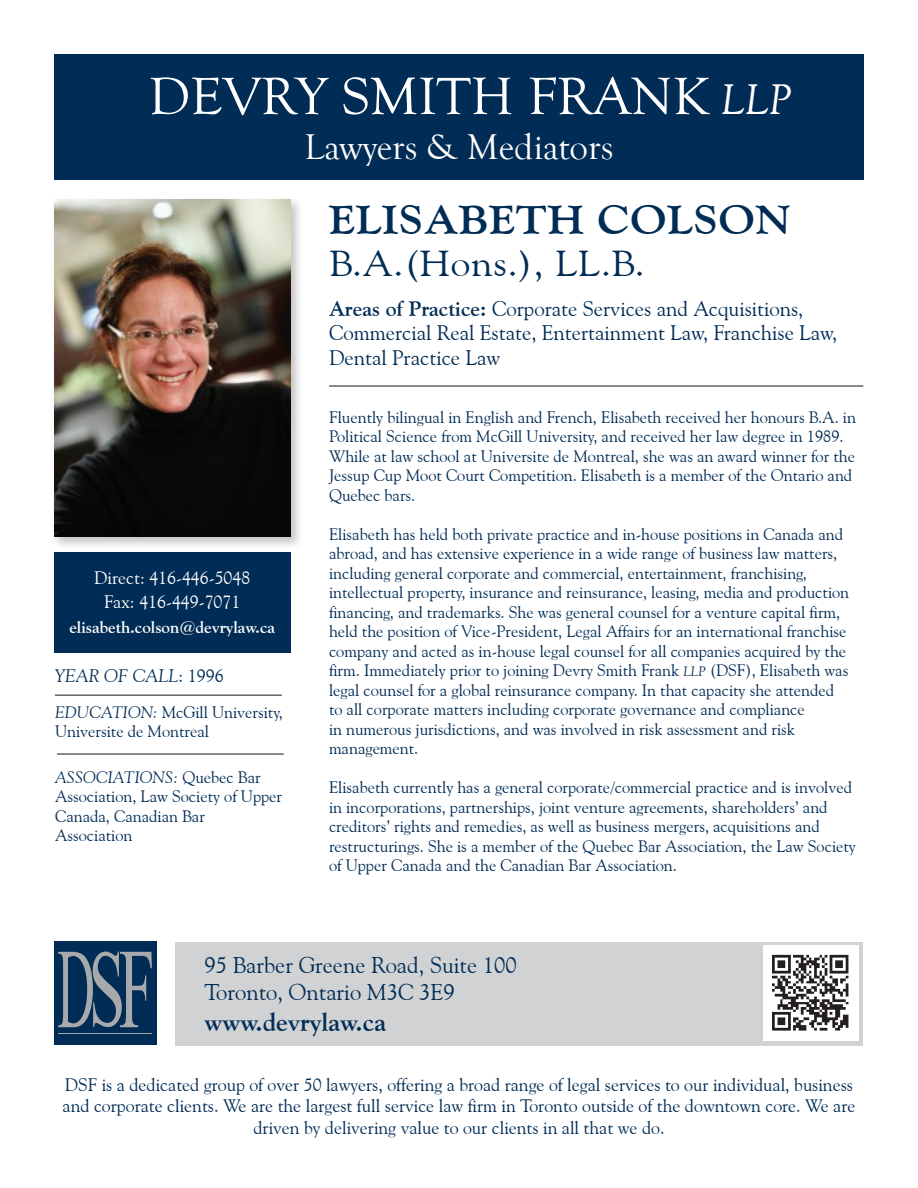
<style>
.page{position:relative;width:918px;height:1188px;background:#fff}
.page>*{position:absolute;margin:0;border:0;box-sizing:border-box;transform-origin:0 0}
.t1{font:54px "Goudy Old Style T";color:#fff;scale:1.04 1}
.t2{font:700 40.5px "Goudy Old Style BT";letter-spacing:.02em;color:#002c55;scale:1.1 1}
.t3{font:36.75px "Goudy Old Style T";color:#fff}
.t4{font:36px "Goudy Old Style BT";letter-spacing:.02em;color:#002c55;scale:1.1 1}
.t5{font:700 25.65px "Goudy Old Style BT";color:#002c55}
.t6{font:22.8px "Goudy Old Style BT";color:#002c55}
.t7{font:21px/24.6px "Goudy Old Style BT";color:#002c55}
.t8{font:italic 18.15px "Goudy Old Style BT";color:#002c55}
.t9{font:18px/21.6px "Goudy Old Style BT";color:#002c55;text-align:center}
.t10{font:18px "Goudy Old Style BT";color:#fff}
.t11{font:16.5px/19.5px "Goudy Old Style BT";color:#002c55}
.t12{font:700 16.5px "Goudy Old Style BT";color:#fff}
.s1{font-style:italic;font-size:44.1px}
.s2{font-style:normal}
.s3{font-style:italic}
.s4{font-weight:700}
.s5{font-style:italic;font-size:13.5px}
</style>
<div class="page">
<div style="left:175px;top:942px;width:688px;height:103px;background:#d1d2d4"></div>
<div style="left:54px;top:54px;width:810px;height:125px;background:#002c55"></div>
<div style="left:54px;top:941px;width:102px;height:103px;background:#002c55"></div>
<svg style="left:58px;top:952px;width:94px;height:75px"></svg>
<hr style="left:58px;top:1033px;width:94px;height:1px;background:#a8a9ad">
<div style="left:54px;top:553px;width:237px;height:100px;background:#002c55"></div>
<div style="left:51px;top:196px;width:252px;height:354px;background:#231f20;opacity:.26"></div>
<img style="left:54px;top:200px;width:237px;height:337px">
<img style="left:763px;top:945px;width:95px;height:96px">
<hr style="left:55px;top:694px;width:227px;height:2px;background:#636366">
<hr style="left:329px;top:385px;width:534px;height:2px;background:#636366">
<hr style="left:57px;top:753px;width:227px;height:2px;background:#636366">
<p class="t1" style="left:148px;top:67px;width:619px">DEVRY SMITH FRANK <span class="s1">LLP</span></p>
<p class="t3" style="left:304px;top:127px;width:311px">Lawyers &amp; Mediators</p>
<p class="t2" style="left:329px;top:195px;width:421px">ELISABETH COLSON</p>
<p class="t4" style="left:329px;top:241px;width:289px">B.A.(Hons.), LL.B.</p>
<p class="t10" style="left:94px;top:566px;width:158px">Direct: 416-446-5048</p>
<p class="t10" style="left:104px;top:591px;width:138px">Fax: 416-449-7071</p>
<p class="t12" style="left:69px;top:617px;width:207px">elisabeth.colson@devrylaw.ca</p>
<p class="t8" style="left:55px;top:665px;width:170px">YEAR OF CALL<span class="s2">: 1996</span></p>
<p class="t11" style="left:55px;top:702px;width:229px"><span class="s3">EDUCATION:</span> McGill University,<br>Universite de Montreal</p>
<p class="t11" style="left:55px;top:767px;width:229px"><span class="s3">ASSOCIATIONS:</span> Quebec Bar<br>Association, Law Society of Upper<br>Canada, Canadian Bar<br>Association</p>
<p class="t7" style="left:329px;top:296px;width:510px"><span class="s4">Areas of Practice:</span> Corporate Services and Acquisitions,<br>Commercial Real Estate, Entertainment Law, Franchise Law,<br>Dental Practice Law</p>
<p class="t11" style="left:329px;top:407px;width:528px">Fluently bilingual in English and French, Elisabeth received her honours B.A. in Political Science from McGill University, and received her law degree in 1989.<br>While at law school at Universite de Montreal, she was an award winner for the Jessup Cup Moot Court Competition. Elisabeth is a member of the Ontario and Quebec bars.</p>
<p class="t11" style="left:329px;top:524px;width:522px">Elisabeth has held both private practice and in-house positions in Canada and abroad, and has extensive experience in a wide range of business law matters, including general corporate and commercial, entertainment, franchising, intellectual property, insurance and reinsurance, leasing, media and production financing, and trademarks. She was general counsel for a venture capital firm, held the position of Vice-President, Legal Affairs for an international franchise company and acted as in-house legal counsel for all companies acquired by the firm. Immediately prior to joining Devry Smith Frank <span class="s5">LLP</span> (DSF), Elisabeth was legal counsel for a global reinsurance company. In that capacity she attended to all corporate matters including corporate governance and compliance<br>in numerous jurisdictions, and was involved in risk assessment and risk management.</p>
<p class="t11" style="left:329px;top:778px;width:528px">Elisabeth currently has a general corporate/commercial practice and is involved in incorporations, partnerships, joint venture agreements, shareholders’ and creditors’ rights and remedies, as well as business mergers, acquisitions and restructurings. She is a member of the Quebec Bar Association, the Law Society of Upper Canada and the Canadian Bar Association.</p>
<p class="t6" style="left:205px;top:951px;width:314px">95 Barber Greene Road, Suite 100</p>
<p class="t6" style="left:205px;top:979px;width:251px">Toronto, Ontario M3C 3E9</p>
<p class="t5" style="left:205px;top:1006px;width:183px">www.devrylaw.ca</p>
<p class="t9" style="left:63px;top:1073px;width:794px">DSF is a dedicated group of over 50 lawyers, offering a broad range of legal services to our individual, business and corporate clients. We are the largest full service law firm in Toronto outside of the downtown core. We are driven by delivering value to our clients in all that we do.</p>
</div>
